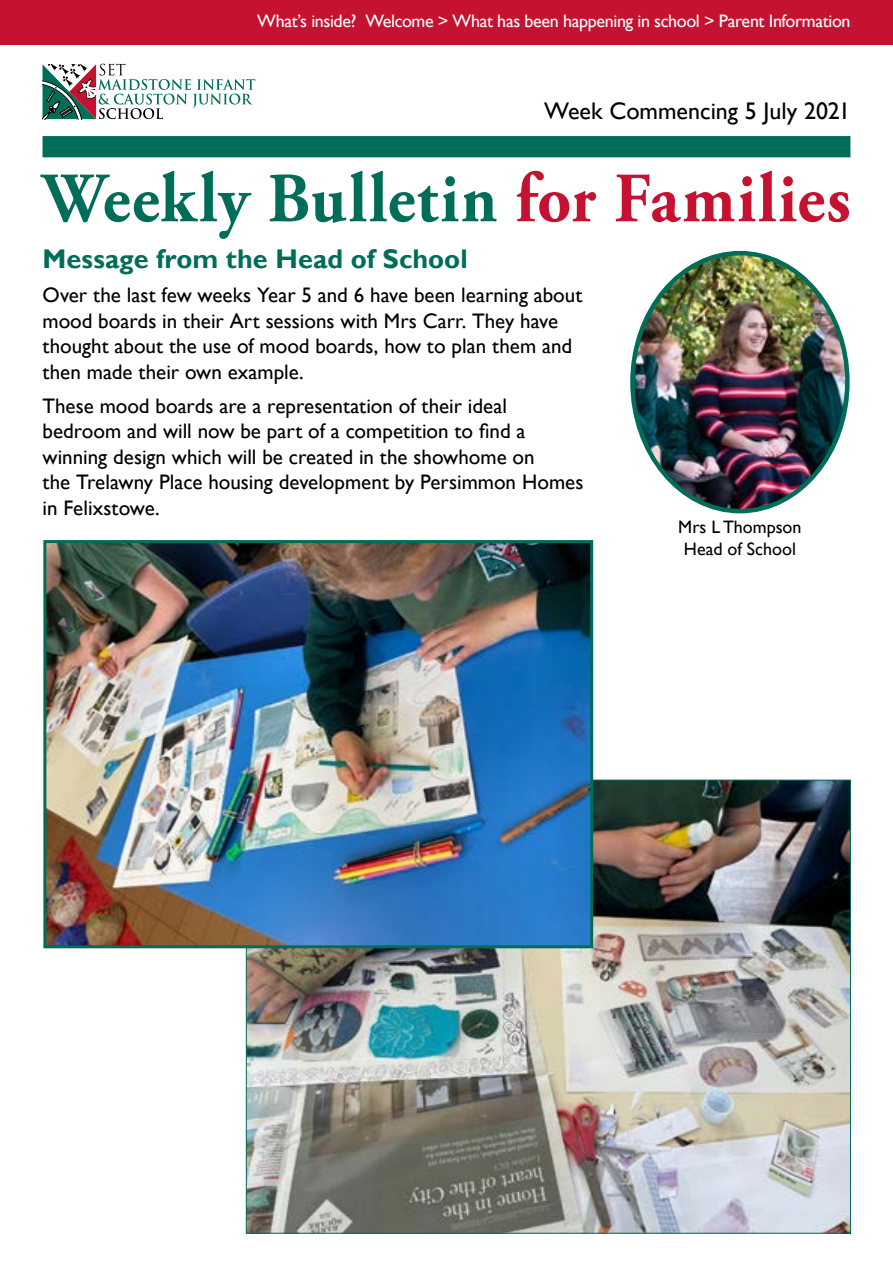
<style>
.page{position:relative;width:893px;height:1263px;background:#fff}
.page>*{position:absolute;margin:0;border:0;box-sizing:border-box;transform-origin:0 0}
.t1{font:700 70.5px "Adobe Garamond Pro";letter-spacing:.02em;color:#006d58;scale:.94 1}
.t2{font:700 27px "Gill Sans";letter-spacing:.005em;color:#006d58}
.t3{font:24px "Gill Sans";color:#000}
.t4{font:21px/25.5px "Gill Sans";color:#000}
.t5{font:18px "Gill Sans";letter-spacing:-.02em;color:#fff}
.t6{font:18px/21.6px "Gill Sans";color:#000;text-align:center}
.s1{color:#c41230}
</style>
<div class="page">
<svg style="left:43px;top:64px;width:212px;height:55px"></svg>
<div style="left:43px;top:136px;width:807px;height:21px;background:#006d58;border:2px solid #006d58"></div>
<div style="left:0;top:0;width:893px;height:45px;background:#c41230"></div>
<img style="left:632px;top:253px;width:215px;height:258px">
<img style="left:248px;top:782px;width:601px;height:449px">
<img style="left:47px;top:544px;width:542px;height:400px">
<div style="left:43px;top:540px;width:550px;height:408px;border:3px solid #006d58"></div>
<p class="t5" style="left:257px;top:11px;width:595px">What’s inside? Welcome &gt; What has been happening in school &gt; Parent Information</p>
<p class="t3" style="left:544px;top:97px;width:308px">Week Commencing 5 July 2021</p>
<h1 class="t1" style="left:43px;top:158px;width:861px">Weekly Bulletin <span class="s1">for Families</span></h1>
<p class="t2" style="left:43px;top:243px;width:427px">Message from the Head of School</p>
<p class="t4" style="left:43px;top:283px;width:541px">Over the last few weeks Year 5 and 6 have been learning about mood boards in their Art sessions with Mrs Carr. They have thought about the use of mood boards, how to plan them and then made their own example.</p>
<p class="t4" style="left:43px;top:393px;width:542px">These mood boards are a representation of their ideal bedroom and will now be part of a competition to find a winning design which will be created in the showhome on<br>the Trelawny Place housing development by Persimmon Homes in Felixstowe.</p>
<p class="t6" style="left:678px;top:517px;width:125px">Mrs L Thompson<br>Head of School</p>
</div>
